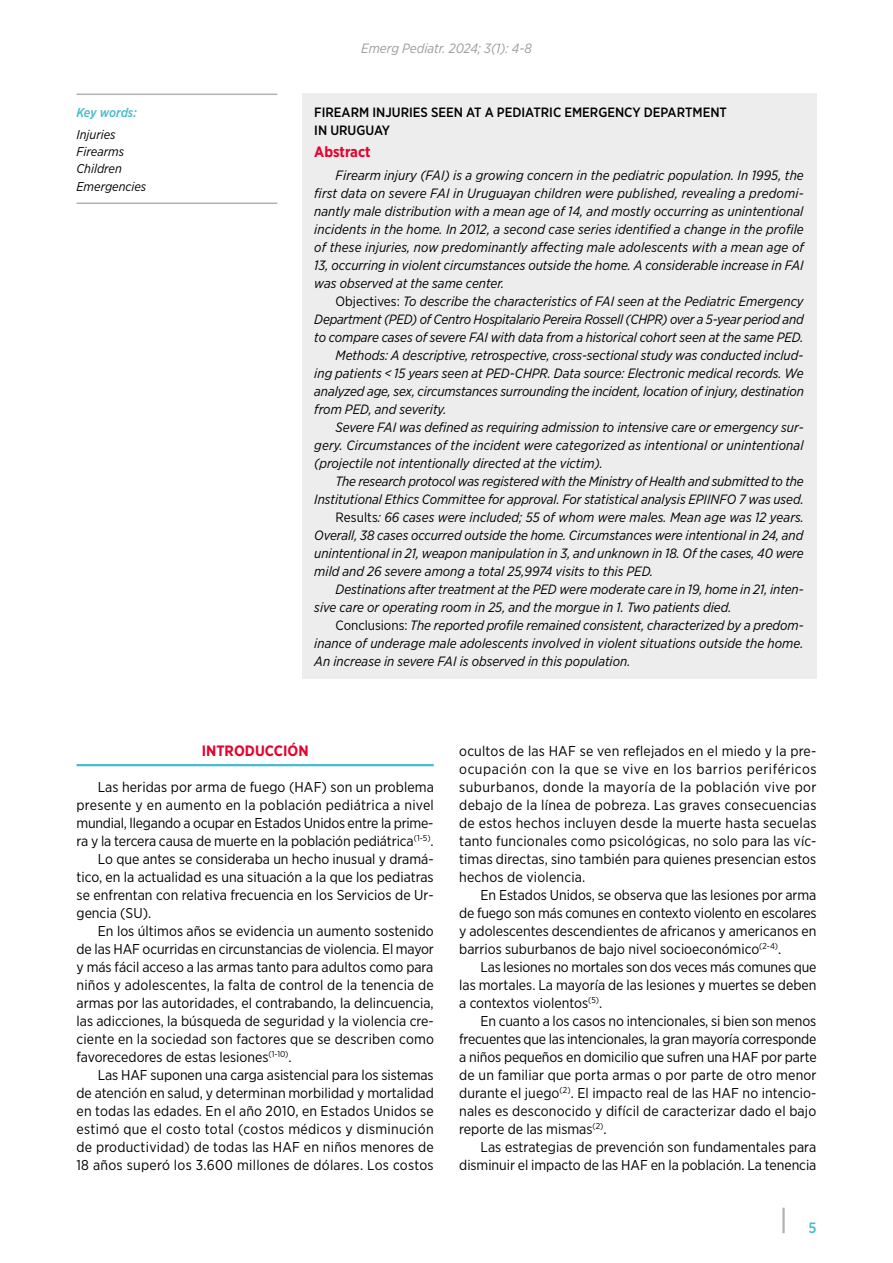
<style>
.page{position:relative;width:893px;height:1263px;background:#fff}
.page>*{position:absolute;margin:0;border:0;box-sizing:border-box;transform-origin:0 0}
.t1{font:700 15px "Gotham Narrow";color:#e4032c}
.t2{font:500 15px "Gotham Narrow";color:#47bcca}
.t3{font:14.25px/18px "Gotham Narrow";color:#000;text-align:justify}
.t4{font:14.25px "Gotham Narrow";letter-spacing:.02em;color:#000}
.t5{font:italic 13.5px/18px "Gotham Narrow";letter-spacing:-.005em;color:#000;text-align:justify}
.t6{font:500 13.5px/18px "Gotham Narrow";color:#000}
.t7{font:italic 13.5px "Gotham Narrow";color:#9d9d9c}
.t8{font:italic 12.75px/17.2px "Gotham Narrow";color:#000}
.t9{font:italic 500 12.75px "Gotham Narrow";letter-spacing:-.01em;color:#47bcca}
.s1{font-style:normal}
</style>
<div class="page">
<hr style="left:782px;top:1208px;width:3px;height:25px;background:#b3b2b2">
<hr style="left:77px;top:764px;width:357px;height:2px;background:#47bcca">
<div style="left:302px;top:94px;width:514px;height:585px;background:#ededed"></div>
<hr style="left:77px;top:203px;width:200px;height:1px;background:#b3b2b2">
<hr style="left:77px;top:94px;width:200px;height:1px;background:#b3b2b2">
<p class="t9" style="left:77px;top:105px;width:62px">Key words:</p>
<p class="t8" style="left:77px;top:125px;width:71px">Injuries<br>Firearms<br>Children<br>Emergencies</p>
<p class="t7" style="left:361px;top:40px;width:172px">Emerg Pediatr. 2024; 3(1): 4-8</p>
<p class="t6" style="left:314px;top:103px;width:414px">FIREARM INJURIES SEEN AT A PEDIATRIC EMERGENCY DEPARTMENT<br>IN URUGUAY</p>
<p class="t1" style="left:314px;top:142px;width:58px">Abstract</p>
<p class="t5" style="left:314px;top:166px;width:491px;text-indent:21px">Firearm injury (FAI) is a growing concern in the pediatric population. In 1995, the first data on severe FAI in Uruguayan children were published, revealing a predomi&shy;nantly male distribution with a mean age of 14, and mostly occurring as unintentional incidents in the home. In 2012, a second case series identified a change in the profile of these injuries, now predominantly affecting male adolescents with a mean age of 13, occurring in violent circumstances outside the home. A considerable increase in FAI was observed at the same center.</p>
<p class="t5" style="left:336px;top:292px;width:470px"><span class="s1">Objectives:</span> To describe the characteristics of FAI seen at the Pediatric Emergency</p>
<p class="t5" style="left:314px;top:310px;width:491px">Department (PED) of Centro Hospitalario Pereira Rossell (CHPR) over a 5-year period and</p>
<p class="t5" style="left:314px;top:328px;width:491px">to compare cases of severe FAI with data from a historical cohort seen at the same PED.</p>
<p class="t5" style="left:336px;top:346px;width:469px">Methods: A descriptive, retrospective, cross-sectional study was conducted includ-</p>
<p class="t5" style="left:314px;top:364px;width:491px">ing patients &lt; 15 years seen at PED-CHPR. Data source: Electronic medical records. We</p>
<p class="t5" style="left:314px;top:382px;width:491px">analyzed age, sex, circumstances surrounding the incident, location of injury, destination</p>
<p class="t5" style="left:314px;top:400px;width:134px">from PED, and severity.</p>
<p class="t5" style="left:336px;top:418px;width:470px">Severe FAI was defined as requiring admission to intensive care or emergency sur-</p>
<p class="t5" style="left:314px;top:436px;width:491px">gery. Circumstances of the incident were categorized as intentional or unintentional</p>
<p class="t5" style="left:314px;top:454px;width:290px">(projectile not intentionally directed at the victim).</p>
<p class="t5" style="left:336px;top:472px;width:470px">The research protocol was registered with the Ministry of Health and submitted to the</p>
<p class="t5" style="left:314px;top:490px;width:491px">Institutional Ethics Committee for approval. For statistical analysis EPIINFO 7 was used.</p>
<p class="t5" style="left:336px;top:508px;width:470px"><span class="s1">Results</span>: 66 cases were included; 55 of whom were males. Mean age was 12 years.</p>
<p class="t5" style="left:314px;top:526px;width:491px">Overall, 38 cases occurred outside the home. Circumstances were intentional in 24, and</p>
<p class="t5" style="left:314px;top:544px;width:491px">unintentional in 21, weapon manipulation in 3, and unknown in 18. Of the cases, 40 were</p>
<p class="t5" style="left:314px;top:561px;width:340px">mild and 26 severe among a total 25,9974 visits to this PED.</p>
<p class="t5" style="left:336px;top:579px;width:470px">Destinations after treatment at the PED were moderate care in 19, home in 21, inten-</p>
<p class="t5" style="left:314px;top:597px;width:419px">sive care or operating room in 25, and the morgue in 1. Two patients died.</p>
<p class="t5" style="left:336px;top:615px;width:470px"><span class="s1">Conclusions:</span> The reported profile remained consistent, characterized by a predom-</p>
<p class="t5" style="left:314px;top:633px;width:491px">inance of underage male adolescents involved in violent situations outside the home.</p>
<p class="t5" style="left:314px;top:651px;width:318px">An increase in severe FAI is observed in this population.</p>
<p class="t1" style="left:202px;top:741px;width:108px">INTRODUCCIÓN</p>
<p class="t3" style="left:98px;top:778px;width:338px">Las heridas por arma de fuego (HAF) son un problema</p>
<p class="t3" style="left:77px;top:796px;width:359px">presente y en aumento en la población pediátrica a nivel</p>
<p class="t3" style="left:77px;top:814px;width:358px">mundial, llegando a ocupar en Estados Unidos entre la prime-</p>
<p class="t3" style="left:77px;top:832px;width:359px">ra y la tercera causa de muerte en la población pediátrica<sup>(1-5)</sup>.</p>
<p class="t3" style="left:98px;top:850px;width:337px">Lo que antes se consideraba un hecho inusual y dramá-</p>
<p class="t3" style="left:77px;top:868px;width:359px">tico, en la actualidad es una situación a la que los pediatras</p>
<p class="t3" style="left:77px;top:886px;width:359px">se enfrentan con relativa frecuencia en los Servicios de Ur-</p>
<p class="t3" style="left:77px;top:904px;width:76px">gencia (SU).</p>
<p class="t3" style="left:98px;top:922px;width:337px">En los últimos años se evidencia un aumento sostenido</p>
<p class="t3" style="left:77px;top:940px;width:359px">de las HAF ocurridas en circunstancias de violencia. El mayor</p>
<p class="t3" style="left:77px;top:958px;width:358px">y más fácil acceso a las armas tanto para adultos como para</p>
<p class="t3" style="left:77px;top:976px;width:359px">niños y adolescentes, la falta de control de la tenencia de</p>
<p class="t3" style="left:77px;top:994px;width:359px">armas por las autoridades, el contrabando, la delincuencia,</p>
<p class="t3" style="left:77px;top:1012px;width:359px">las adicciones, la búsqueda de seguridad y la violencia cre-</p>
<p class="t3" style="left:77px;top:1030px;width:359px">ciente en la sociedad son factores que se describen como</p>
<p class="t3" style="left:77px;top:1048px;width:217px">favorecedores de estas lesiones<sup>(1-10)</sup>.</p>
<p class="t3" style="left:98px;top:1066px;width:337px">Las HAF suponen una carga asistencial para los sistemas</p>
<p class="t3" style="left:77px;top:1084px;width:359px">de atención en salud, y determinan morbilidad y mortalidad</p>
<p class="t3" style="left:77px;top:1102px;width:359px">en todas las edades. En el año 2010, en Estados Unidos se</p>
<p class="t4" style="left:77px;top:1120px;width:359px">estimó que el costo total (costos médicos y disminución</p>
<p class="t3" style="left:77px;top:1138px;width:359px">de productividad) de todas las HAF en niños menores de</p>
<p class="t4" style="left:77px;top:1156px;width:359px">18 años superó los 3.600 millones de dólares. Los costos</p>
<p class="t3" style="left:459px;top:742px;width:359px">ocultos de las HAF se ven reflejados en el miedo y la pre&shy;ocupación con la que se vive en los barrios periféricos suburbanos, donde la mayoría de la población vive por debajo de la línea de pobreza. Las graves consecuencias de estos hechos incluyen desde la muerte hasta secuelas tanto funcionales como psicológicas, no solo para las víc&shy;timas directas, sino también para quienes presencian estos hechos de violencia.</p>
<p class="t3" style="left:459px;top:886px;width:359px;text-indent:21px">En Estados Unidos, se observa que las lesiones por arma de fuego son más comunes en contexto violento en escolares y adolescentes descendientes de africanos y americanos en barrios suburbanos de bajo nivel socioeconómico<sup>(2-4)</sup>.</p>
<p class="t3" style="left:459px;top:958px;width:359px;text-indent:21px">Las lesiones no mortales son dos veces más comunes que las mortales. La mayoría de las lesiones y muertes se deben a contextos violentos<sup>(5)</sup>.</p>
<p class="t3" style="left:459px;top:1012px;width:359px;text-indent:21px">En cuanto a los casos no intencionales, si bien son menos frecuentes que las intencionales, la gran mayoría corresponde a niños pequeños en domicilio que sufren una HAF por parte de un familiar que porta armas o por parte de otro menor durante el juego<sup>(2)</sup>. El impacto real de las HAF no intencio&shy;nales es desconocido y difícil de caracterizar dado el bajo reporte de las mismas<sup>(2)</sup>.</p>
<p class="t3" style="left:459px;top:1138px;width:359px;text-align:right">Las estrategias de prevención son fundamentales para disminuir el impacto de las HAF en la población. La tenencia</p>
<p class="t2" style="left:808px;top:1218px;width:10px">5</p>
</div>
